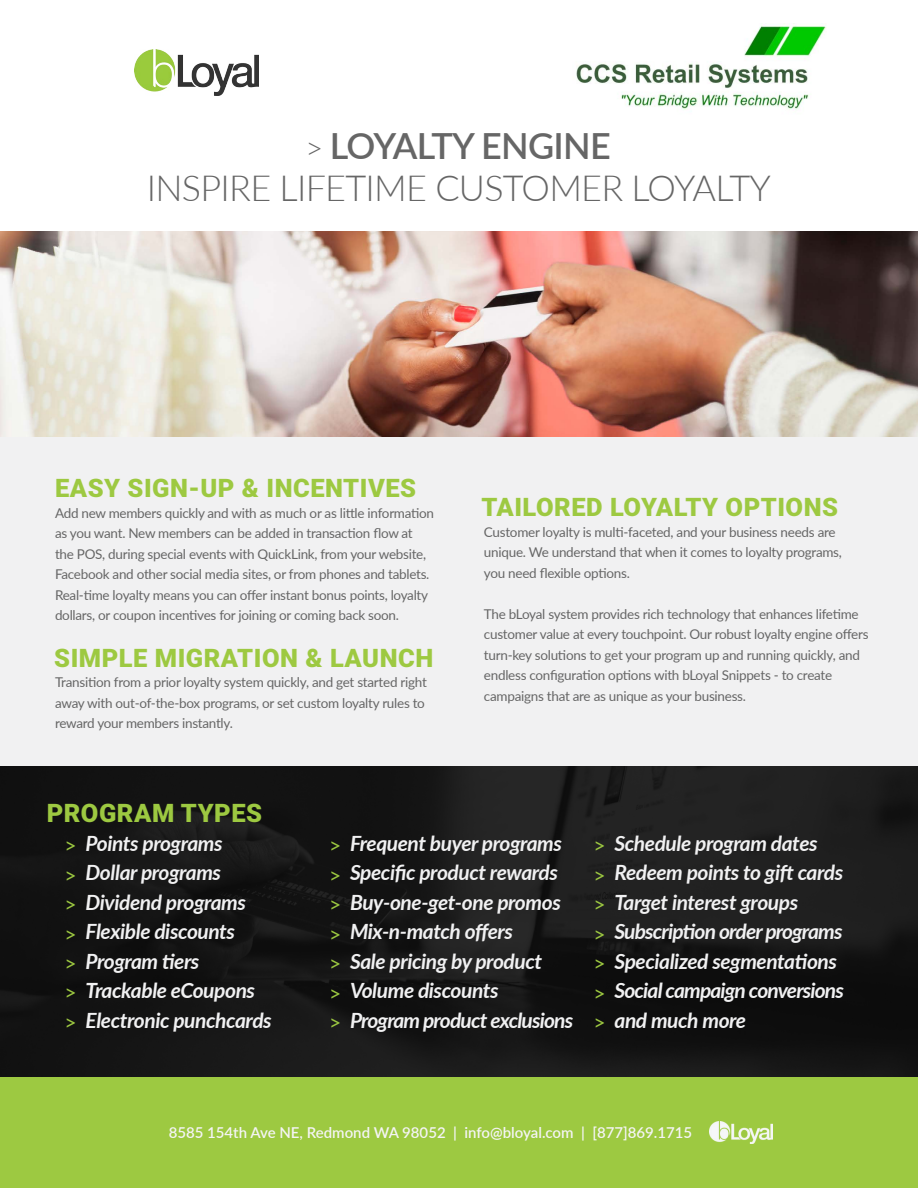
<style>
.page{position:relative;width:918px;height:1188px;background:#fff}
.page>*{position:absolute;margin:0;border:0;box-sizing:border-box;transform-origin:0 0}
.t1{font:300 36px/41.8px "Lato";letter-spacing:-.02em;color:#666;text-align:center}
.t2{font:900 25.5px "Roboto";letter-spacing:.02em;color:#9dc941}
.t3{font:italic 700 21px/29.5px "Lato";letter-spacing:-.02em;color:#f1f1f2}
.t4{font:21px/29.5px "Lato";color:#9dc941;text-align:justify}
.t5{font:600 15px "Lato";color:#f4f4f4}
.t6{font:13.5px/20.5px "Lato";letter-spacing:-.02em;color:#666}
.s1{font-size:30.6px}
.s2{font-weight:600}
</style>
<div class="page">
<div style="left:0;top:232px;width:918px;height:838px;background:#f1f1f2"></div>
<div style="left:0;top:1077px;width:918px;height:111px;background:#9dc941"></div>
<img style="left:0;top:767px;width:917px;height:310px">
<img style="left:134px;top:50px;width:124px;height:45px">
<img style="left:710px;top:1121px;width:62px;height:23px">
<img style="left:0;top:232px;width:918px;height:204px">
<img style="left:576px;top:23px;width:251px;height:87px">
<h1 class="t1" style="left:147px;top:124px;width:626px"><span class="s1">&gt;</span> <span class="s2">LOYALTY ENGINE<br></span>INSPIRE LIFETIME CUSTOMER LOYALTY</h1>
<h2 class="t2" style="left:55px;top:470px;width:363px">EASY SIGN-UP &amp; INCENTIVES</h2>
<p class="t6" style="left:55px;top:502px;width:381px">Add new members quickly and with as much or as little information as you want. New members can be added in transaction flow at the POS, during special events with QuickLink, from your website, Facebook and other social media sites, or from phones and tablets.<br>Real-time loyalty means you can offer instant bonus points, loyalty dollars, or coupon incentives for joining or coming back soon.</p>
<h2 class="t2" style="left:54px;top:640px;width:381px">SIMPLE MIGRATION &amp; LAUNCH</h2>
<p class="t6" style="left:55px;top:672px;width:373px">Transition from a prior loyalty system quickly, and get started right away with out-of-the-box programs, or set custom loyalty rules to reward your members instantly.</p>
<h2 class="t2" style="left:481px;top:489px;width:358px">TAILORED LOYALTY OPTIONS</h2>
<p class="t6" style="left:484px;top:521px;width:359px">Customer loyalty is multi-faceted, and your business needs are unique. We understand that when it comes to loyalty programs, you need flexible options.</p>
<p class="t6" style="left:484px;top:603px;width:386px">The bLoyal system provides rich technology that enhances lifetime customer value at every touchpoint. Our robust loyalty engine offers turn-key solutions to get your program up and running quickly, and endless configuration options with bLoyal Snippets - to create campaigns that are as unique as your business.</p>
<h2 class="t2" style="left:47px;top:795px;width:217px">PROGRAM TYPES</h2>
<h3 class="t3" style="left:86px;top:827px;width:188px">Points programs<br>Dollar programs<br>Dividend programs<br>Flexible discounts<br>Program tiers<br>Trackable eCoupons<br>Electronic punchcards</h3>
<h3 class="t3" style="left:350px;top:827px;width:225px">Frequent buyer programs<br>Specific product rewards<br>Buy-one-get-one promos<br>Mix-n-match offers<br>Sale pricing by product<br>Volume discounts<br>Program product exclusions</h3>
<h3 class="t3" style="left:615px;top:827px;width:231px">Schedule program dates<br>Redeem points to gift cards<br>Target interest groups<br>Subscription order programs<br>Specialized segmentations<br>Social campaign conversions and much more</h3>
<h3 class="t4" style="left:65px;top:830px;width:14px">&gt; &gt; &gt; &gt; &gt; &gt; &gt;</h3>
<h3 class="t4" style="left:329px;top:830px;width:14px">&gt; &gt; &gt; &gt; &gt; &gt; &gt;</h3>
<h3 class="t4" style="left:594px;top:830px;width:14px">&gt; &gt; &gt; &gt; &gt; &gt; &gt;</h3>
<p class="t5" style="left:169px;top:1122px;width:525px">8585 154th Ave NE, Redmond WA 98052 | info@bloyal.com | [877]869.1715</p>
</div>
